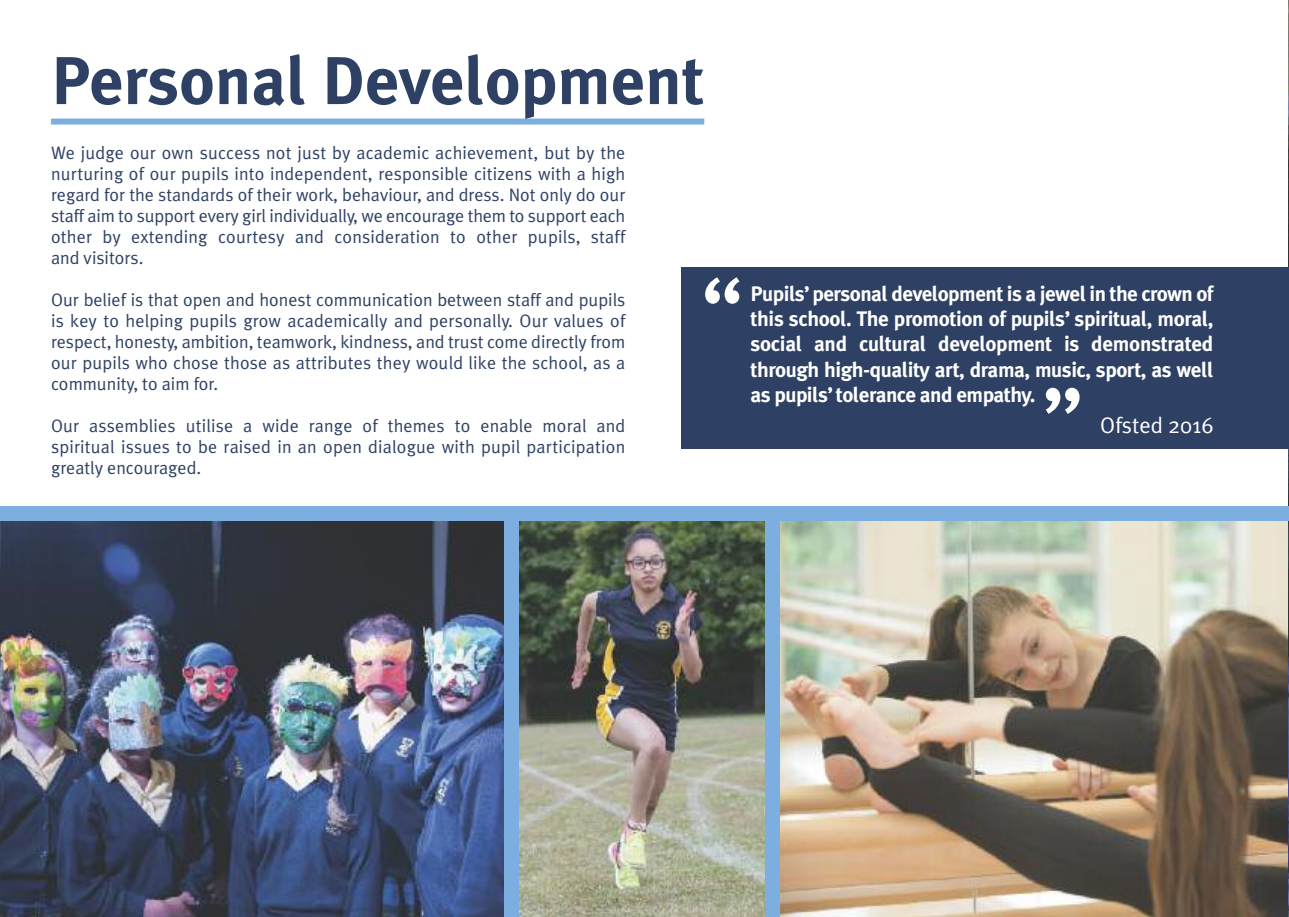
<style>
.page{position:relative;width:1289px;height:917px;background:#fff}
.page>*{position:absolute;margin:0;border:0;box-sizing:border-box;transform-origin:0 0}
.t1{font:98.7px "Meta Plus Normal";color:#fff}
.t2{font:97.5px "Meta Plus Normal";color:#fff}
.t3{font:700 67.5px "Meta Plus";color:#2e4164}
.t4{font:22.5px "Meta Plus Normal";color:#fff}
.t5{font:700 21px/25.2px "Meta Plus";letter-spacing:-.025em;color:#fff;text-align:justify}
.t6{font:18px/21px "Meta Plus Normal";letter-spacing:.01em;color:#2e4164;text-align:justify}
</style>
<div class="page">
<img style="left:0;top:520px;width:504px;height:396px">
<img style="left:780px;top:520px;width:508px;height:396px">
<img style="left:519px;top:520px;width:246px;height:396px">
<div style="left:51px;top:118px;width:653px;height:6px;background:#7caedf"></div>
<img style="left:1288px;top:0;width:1px;height:916px">
<div style="left:0;top:505px;width:1288px;height:15px;background:#7caedf"></div>
<div style="left:504px;top:513px;width:15px;height:403px;background:#7caedf"></div>
<div style="left:765px;top:520px;width:15px;height:396px;background:#7caedf"></div>
<div style="left:682px;top:267px;width:606px;height:182px;background:#2e4164"></div>
<h3 class="t3" style="left:51px;top:41px;width:654px">Personal Development</h3>
<p class="t6" style="left:51px;top:142px;width:576px">We judge our own success not just by academic achievement, but by the nurturing of our pupils into independent, responsible citizens with a high regard for the standards of their work, behaviour, and dress. Not only do our staff aim to support every girl individually, we encourage them to support each other by extending courtesy and consideration to other pupils, staff and visitors.</p>
<p class="t6" style="left:51px;top:289px;width:576px">Our belief is that open and honest communication between staff and pupils is key to helping pupils grow academically and personally. Our values of respect, honesty, ambition, teamwork, kindness, and trust come directly from our pupils who chose those as attributes they would like the school, as a community, to aim for.</p>
<p class="t6" style="left:51px;top:415px;width:576px">Our assemblies utilise a wide range of themes to enable moral and spiritual issues to be raised in an open dialogue with pupil participation greatly encouraged.</p>
<h1 class="t1" style="left:700px;top:255px;width:47px">“</h1>
<p class="t5" style="left:750px;top:281px;width:464px">Pupils’personal development is a jewel in the crown of this school. The promotion of pupils’ spiritual, moral, social and cultural development is demonstrated through high-quality art, drama, music, sport, as well as pupils’ tolerance and empathy.</p>
<p class="t4" style="left:1100px;top:411px;width:115px">Ofsted 2016</p>
<h2 class="t2" style="left:1040px;top:365px;width:46px">”</h2>
</div>
